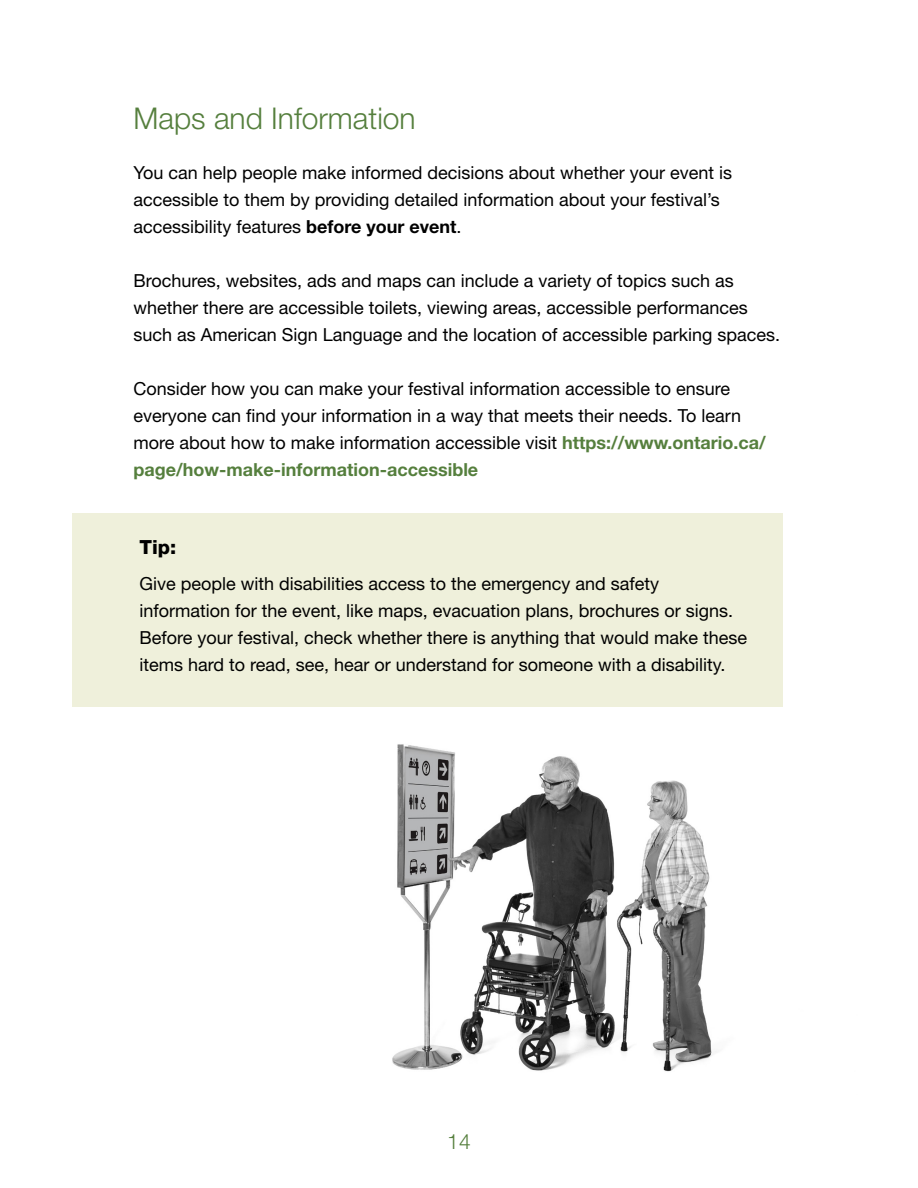
<style>
.page{position:relative;width:918px;height:1188px;background:#fff}
.page>*{position:absolute;margin:0;border:0;box-sizing:border-box;transform-origin:0 0}
.Heading_2{font:300 30px "Helvetica Neue LT Std";color:#557f3d}
.t1{font:300 21px "Helvetica Neue LT Std";color:#557f3d}
.Heading_3{font:800 19.5px "Helvetica Neue LT Std";color:#000}
.t2{font:18px/27px "Helvetica Neue LT Std";color:#000}
.s1{font-weight:700}
.s2{font-weight:700;color:#557f3d}
</style>
<div class="page">
<div style="left:72px;top:513px;width:711px;height:194px;background:#eff0db"></div>
<img style="left:392px;top:744px;width:325px;height:328px">
<h2 class="Heading_2" style="left:134px;top:100px;width:284px">Maps and Information</h2>
<p class="t2" style="left:134px;top:159px;width:600px">You can help people make informed decisions about whether your event is accessible to them by providing detailed information about your festival’s accessibility features <span class="s1">before your event</span>.</p>
<p class="t2" style="left:134px;top:267px;width:648px">Brochures, websites, ads and maps can include a variety of topics such as whether there are accessible toilets, viewing areas, accessible performances such as American Sign Language and the location of accessible parking spaces.</p>
<p class="t2" style="left:134px;top:375px;width:634px">Consider how you can make your festival information accessible to ensure everyone can find your information in a way that meets their needs. To learn more about how to make information accessible visit <span class="s2">https://www.ontario.ca/ page/how-make-information-accessible</span></p>
<h3 class="Heading_3" style="left:140px;top:536px;width:38px">Tip:</h3>
<p class="t2" style="left:140px;top:570px;width:609px">Give people with disabilities access to the emergency and safety information for the event, like maps, evacuation plans, brochures or signs.<br>Before your festival, check whether there is anything that would make these items hard to read, see, hear or understand for someone with a disability.</p>
<p class="t1" style="left:447px;top:1129px;width:25px">14</p>
</div>
